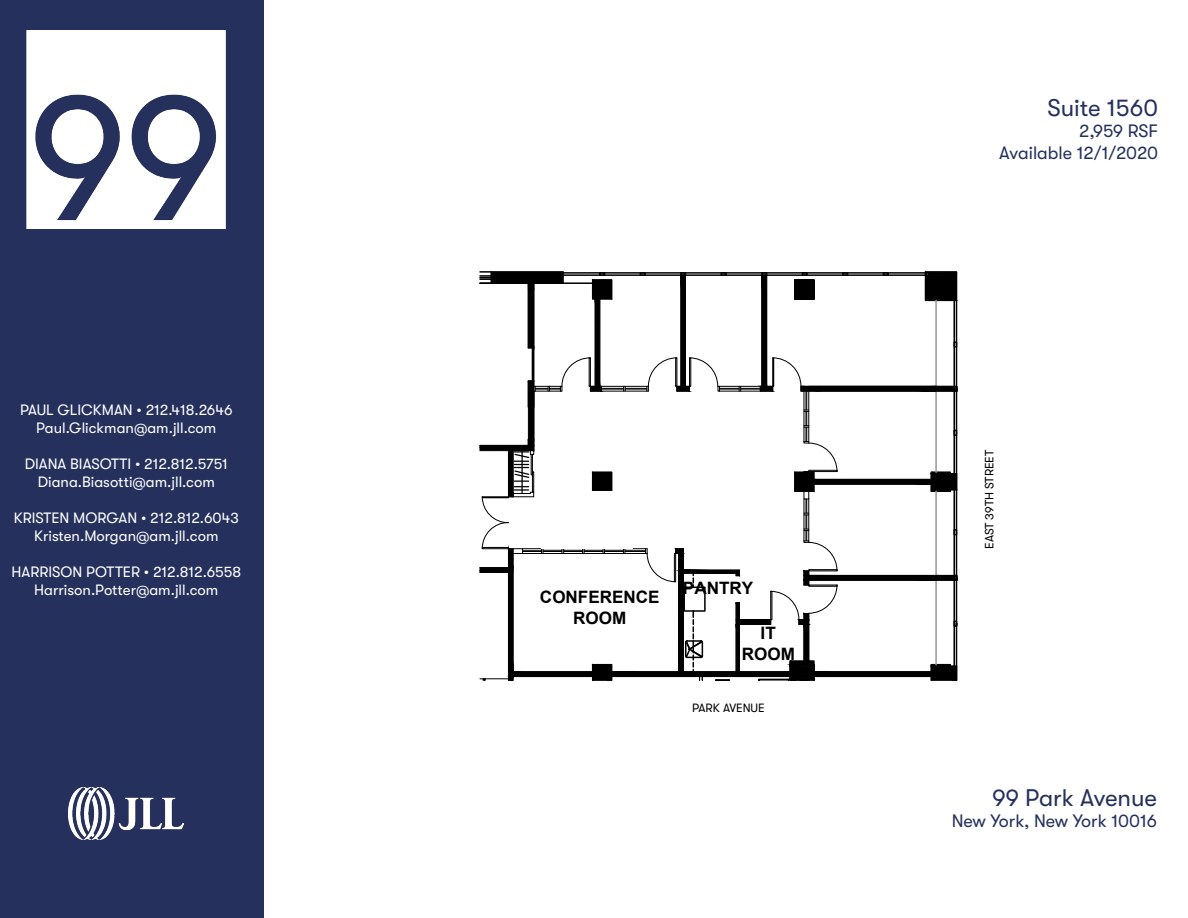
<style>
.page{position:relative;width:1188px;height:918px;background:#fff}
.page>*{position:absolute;margin:0;border:0;box-sizing:border-box;transform-origin:0 0}
.t1{font:24px "GT Walsheim";color:#25315c}
.t2{font:18px "GT Walsheim";color:#25315c}
.t3{font:700 17.1px/20.4px "Arial";color:#000;text-align:center}
.t4{font:15px/18px "GT Walsheim";color:#fff;text-align:center}
.t5{font:12px "GT Walsheim";color:#000}
</style>
<div class="page">
<div style="left:0;top:0;width:264px;height:918px;background:#25315c"></div>
<img style="left:69px;top:788px;width:115px;height:51px">
<img style="left:27px;top:30px;width:199px;height:199px">
<svg style="left:479px;top:270px;width:479px;height:412px"></svg>
<div style="left:541px;top:492px;width:92px;height:57px;background:#fff"></div>
<p class="t4" style="left:20px;top:401px;width:214px">PAUL GLICKMAN • 212.418.2646<br>Paul.Glickman@am.jll.com</p>
<p class="t4" style="left:25px;top:455px;width:205px">DIANA BIASOTTI • 212.812.5751<br>Diana.Biasotti@am.jll.com</p>
<p class="t4" style="left:14px;top:509px;width:226px">KRISTEN MORGAN • 212.812.6043<br>Kristen.Morgan@am.jll.com</p>
<p class="t4" style="left:11px;top:563px;width:231px">HARRISON POTTER • 212.812.6558<br>Harrison.Potter@am.jll.com</p>
<p class="t3" style="left:540px;top:587px;width:121px">CONFERENCE<br>ROOM</p>
<p class="t3" style="left:683px;top:578px;width:72px">PANTRY</p>
<p class="t3" style="left:742px;top:623px;width:55px">IT<br>ROOM</p>
<p class="t5" style="left:692px;top:701px;width:74px">PARK AVENUE</p>
<p class="t1" style="left:1047px;top:94px;width:112px">Suite 1560</p>
<p class="t2" style="left:1079px;top:121px;width:80px">2,959 RSF</p>
<p class="t2" style="left:999px;top:143px;width:160px">Available 12/1/2020</p>
<p class="t5" style="left:983px;top:549px;width:100px;rotate:-90deg">EAST 39TH STREET</p>
<h1 class="t1" style="left:992px;top:784px;width:166px">99 Park Avenue</h1>
<p class="t2" style="left:952px;top:811px;width:207px">New York, New York 10016</p>
</div>
